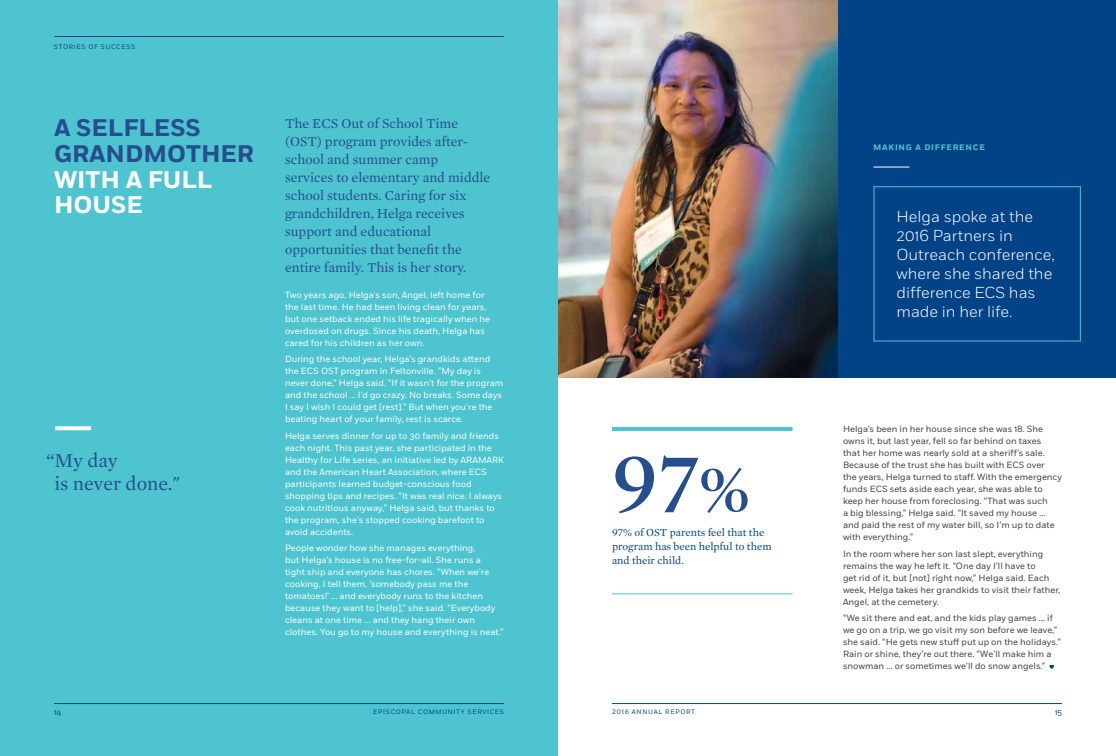
<style>
.page{position:relative;width:1116px;height:756px;background:#fff}
.page>*{position:absolute;margin:0;border:0;box-sizing:border-box;transform-origin:0 0}
.t1{font:600 86.9px "Mercury Display";color:#264e8e}
.t2{font:700 24px/26px "Fort";color:#264e8e}
.t3{font:700 24px/26px "Fort";color:#fff}
.t4{font:20px/23px "Mercury Text G1 Roman";color:#264e8e}
.t5{font:300 15.9px/19px "Fort";color:#fff}
.t6{font:14px/18px "Mercury Text G1 Roman";color:#264e8e}
.t7{font:11px/14px "Mercury Text G1 Roman";color:#014386}
.t8{font:9px/12px "Fort";color:#fff}
.t9{font:9px/12px "Fort";color:#414042}
.t10{font:700 8px "Fort";letter-spacing:.1em;color:#4dc4cf}
.t11{font:8px "Fort";color:#014386}
.t12{font:6.5px "Fort";letter-spacing:.1em;color:#014386}
.s1{font-size:67.7px}
</style>
<div class="page">
<div style="left:0;top:0;width:558px;height:756px;background:#4dc4cf"></div>
<div style="left:837px;top:0;width:279px;height:378px;background:#014386"></div>
<hr style="left:55px;top:36px;width:449px;height:1px;background:#014386">
<hr style="left:54px;top:703px;width:450px;height:1px;background:#014386">
<img style="left:558px;top:0;width:279px;height:378px">
<hr style="left:612px;top:427px;width:180px;height:4px;background:#4dc4cf">
<hr style="left:612px;top:593px;width:180px;height:1px;background:#4dc4cf">
<hr style="left:612px;top:703px;width:450px;height:1px;background:#014386">
<hr style="left:874px;top:167px;width:36px;height:1px;background:#fff">
<div style="left:874px;top:186px;width:207px;height:156px;border:1px solid #4dc4cf"></div>
<svg style="left:55px;top:426px;width:36px;height:4px"></svg>
<p class="t12" style="left:54px;top:43px;width:83px">STORIES OF SUCCESS</p>
<h2 class="t2" style="left:54px;top:115px;width:202px">A SELFLESS<br>GRANDMOTHER</h2>
<h2 class="t3" style="left:54px;top:167px;width:160px">WITH A FULL<br>HOUSE</h2>
<h3 class="t4" style="left:54px;top:449px;width:127px;text-indent:-8px">“My day<br>is never done."</h3>
<p class="t6" style="left:285px;top:115px;width:207px">The ECS Out of School Time (OST) program provides after&shy;school and summer camp<br>services to elementary and middle school students. Caring for six grandchildren, Helga receives support and educational opportunities that benefit the entire family. This is her story.</p>
<p class="t8" style="left:285px;top:289px;width:207px">Two years ago, Helga's son, Angel, left home for the last time. He had been living clean for years, but one setback ended his life tragically when he overdosed on drugs. Since his death, Helga has cared for his children as her own.</p>
<p class="t8" style="left:285px;top:353px;width:220px">During the school year, Helga’s grandkids attend the ECS OST program in Feltonville. “My day is never done,” Helga said. “If it wasn’t for the program and the school ... I’d go crazy. No breaks. Some days I say I wish I could get [rest].” But when you’re the beating heart of your family, rest is scarce.</p>
<p class="t8" style="left:285px;top:430px;width:221px">Helga serves dinner for up to 30 family and friends each night. This past year, she participated in the Healthy for Life series, an initiative led by ARAMARK and the American Heart Association, where ECS participants learned budget-conscious food shopping tips and recipes. “It was real nice. I always cook nutritious anyway,” Helga said, but thanks to the program, she’s stopped cooking barefoot to avoid accidents.</p>
<p class="t8" style="left:285px;top:542px;width:220px">People wonder how she manages everything,<br>but Helga’s house is no free-for-all. She runs a<br>tight ship and everyone has chores. “When we’re cooking, I tell them, ‘somebody pass me the tomatoes!’ … and everybody runs to the kitchen because they want to [help],” she said. “Everybody cleans at one time … and they hang their own clothes. You go to my house and everything is neat.”</p>
<p class="t11" style="left:54px;top:707px;width:9px">14</p>
<p class="t12" style="left:373px;top:708px;width:132px">EPISCOPAL COMMUNITY SERVICES</p>
<p class="t10" style="left:874px;top:142px;width:113px">MAKING A DIFFERENCE</p>
<h1 class="t1" style="left:612px;top:432px;width:139px">97<span class="s1">%</span></h1>
<p class="t7" style="left:612px;top:525px;width:161px">97% of OST parents feel that the program has been helpful to them and their child.</p>
<h3 class="t5" style="left:897px;top:207px;width:160px">Helga spoke at the<br>2016 Partners in<br>Outreach conference, where she shared the difference ECS has made in her life.</h3>
<p class="t9" style="left:843px;top:423px;width:220px">Helga’s been in her house since she was 18. She owns it, but last year, fell so far behind on taxes<br>that her home was nearly sold at a sheriff’s sale.<br>Because of the trust she has built with ECS over<br>the years, Helga turned to staff. With the emergency funds ECS sets aside each year, she was able to keep her house from foreclosing. “That was such<br>a big blessing,” Helga said. “It saved my house … and paid the rest of my water bill, so I’m up to date with everything.”</p>
<p class="t9" style="left:843px;top:548px;width:219px">In the room where her son last slept, everything remains the way he left it. “One day I’ll have to<br>get rid of it, but [not] right now,” Helga said. Each week, Helga takes her grandkids to visit their father, Angel, at the cemetery.</p>
<p class="t9" style="left:843px;top:612px;width:219px">“We sit there and eat, and the kids play games … if we go on a trip, we go visit my son before we leave,” she said. “He gets new stuff put up on the holidays.” Rain or shine, they’re out there. “We’ll make him a snowman … or sometimes we’ll do snow angels.”</p>
<p class="t12" style="left:612px;top:708px;width:84px">2016 ANNUAL REPORT</p>
<p class="t11" style="left:1055px;top:707px;width:8px">15</p>
</div>
